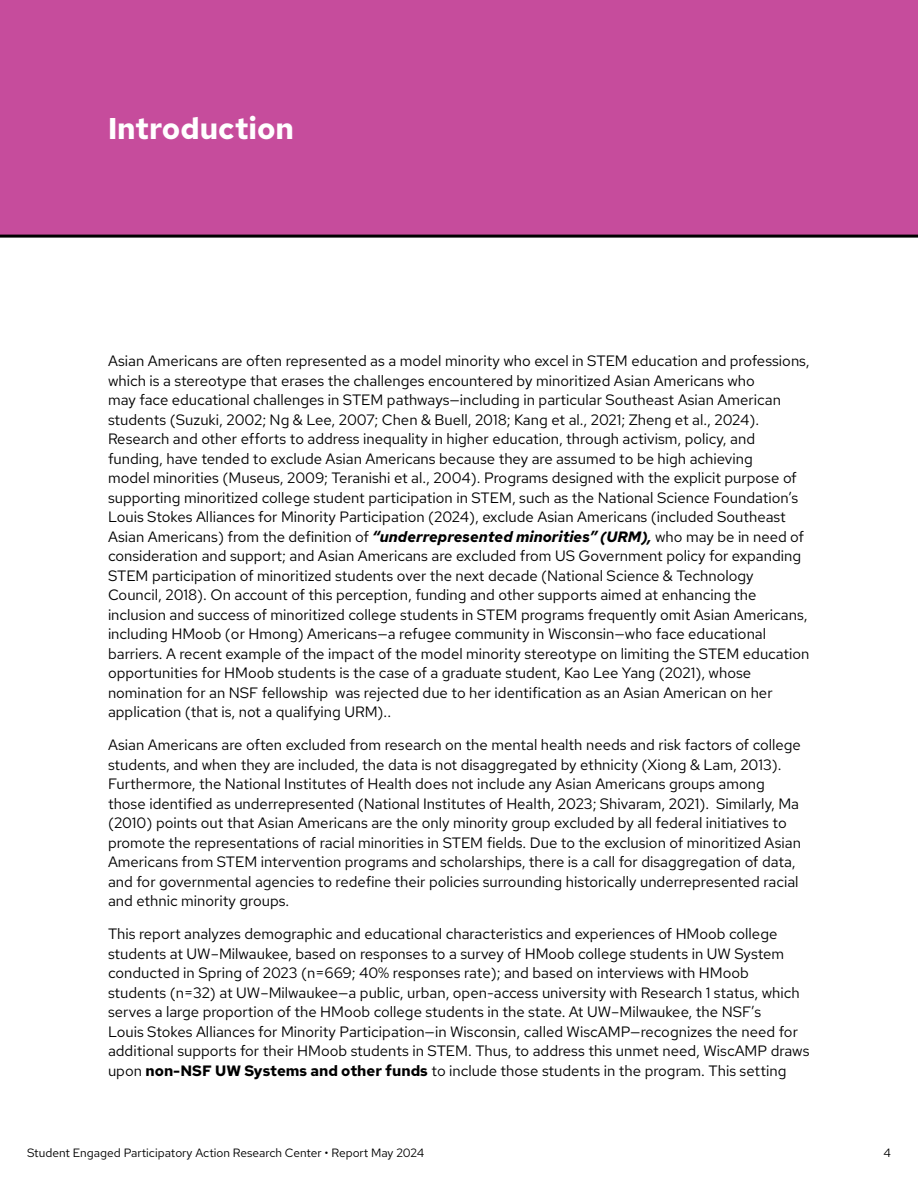
<style>
.page{position:relative;width:918px;height:1188px;background:#fff}
.page>*{position:absolute;margin:0;border:0;box-sizing:border-box;transform-origin:0 0}
.H2-White{font:700 30px "Red Hat Text";color:#fff}
.t1{font:15px/19.5px "Red Hat Text";color:#000}
.t2{font:12px "Red Hat Text";color:#000}
.s1{font-weight:700;font-style:italic}
.s2{font-weight:700}
</style>
<div class="page">
<div style="left:0;top:0;width:918px;height:238px;background:#c64c9c"></div>
<h2 class="H2-White" style="left:108px;top:108px;width:188px">Introduction</h2>
<p class="t1" style="left:108px;top:351px;width:703px">Asian Americans are often represented as a model minority who excel in STEM education and professions, which is a stereotype that erases the challenges encountered by minoritized Asian Americans who<br>may face educational challenges in STEM pathways—including in particular Southeast Asian American students (Suzuki, 2002; Ng &amp; Lee, 2007; Chen &amp; Buell, 2018; Kang et al., 2021; Zheng et al., 2024).<br>Research and other efforts to address inequality in higher education, through activism, policy, and funding, have tended to exclude Asian Americans because they are assumed to be high achieving<br>model minorities (Museus, 2009; Teranishi et al., 2004). Programs designed with the explicit purpose of supporting minoritized college student participation in STEM, such as the National Science Foundation’s Louis Stokes Alliances for Minority Participation (2024), exclude Asian Americans (included Southeast Asian Americans) from the definition of <span class="s1">“underrepresented minorities” (URM),</span> who may be in need of consideration and support; and Asian Americans are excluded from US Government policy for expanding STEM participation of minoritized students over the next decade (National Science &amp; Technology Council, 2018). On account of this perception, funding and other supports aimed at enhancing the inclusion and success of minoritized college students in STEM programs frequently omit Asian Americans, including HMoob (or Hmong) Americans—a refugee community in Wisconsin—who face educational barriers. A recent example of the impact of the model minority stereotype on limiting the STEM education opportunities for HMoob students is the case of a graduate student, Kao Lee Yang (2021), whose nomination for an NSF fellowship was rejected due to her identification as an Asian American on her application (that is, not a qualifying URM)..</p>
<p class="t1" style="left:108px;top:735px;width:694px">Asian Americans are often excluded from research on the mental health needs and risk factors of college students, and when they are included, the data is not disaggregated by ethnicity (Xiong &amp; Lam, 2013).<br>Furthermore, the National Institutes of Health does not include any Asian Americans groups among those identified as underrepresented (National Institutes of Health, 2023; Shivaram, 2021). Similarly, Ma (2010) points out that Asian Americans are the only minority group excluded by all federal initiatives to promote the representations of racial minorities in STEM fields. Due to the exclusion of minoritized Asian Americans from STEM intervention programs and scholarships, there is a call for disaggregation of data, and for governmental agencies to redefine their policies surrounding historically underrepresented racial and ethnic minority groups.</p>
<p class="t1" style="left:108px;top:924px;width:703px">This report analyzes demographic and educational characteristics and experiences of HMoob college students at UW–Milwaukee, based on responses to a survey of HMoob college students in UW System conducted in Spring of 2023 (n=669; 40% responses rate); and based on interviews with HMoob students (n=32) at UW–Milwaukee—a public, urban, open-access university with Research 1 status, which serves a large proportion of the HMoob college students in the state. At UW–Milwaukee, the NSF’s<br>Louis Stokes Alliances for Minority Participation—in Wisconsin, called WiscAMP—recognizes the need for additional supports for their HMoob students in STEM. Thus, to address this unmet need, WiscAMP draws upon <span class="s2">non-NSF UW Systems and other funds</span> to include those students in the program. This setting</p>
<p class="t2" style="left:27px;top:1145px;width:399px">Student Engaged Participatory Action Research Center • Report May 2024</p>
<p class="t2" style="left:884px;top:1145px;width:9px">4</p>
</div>
